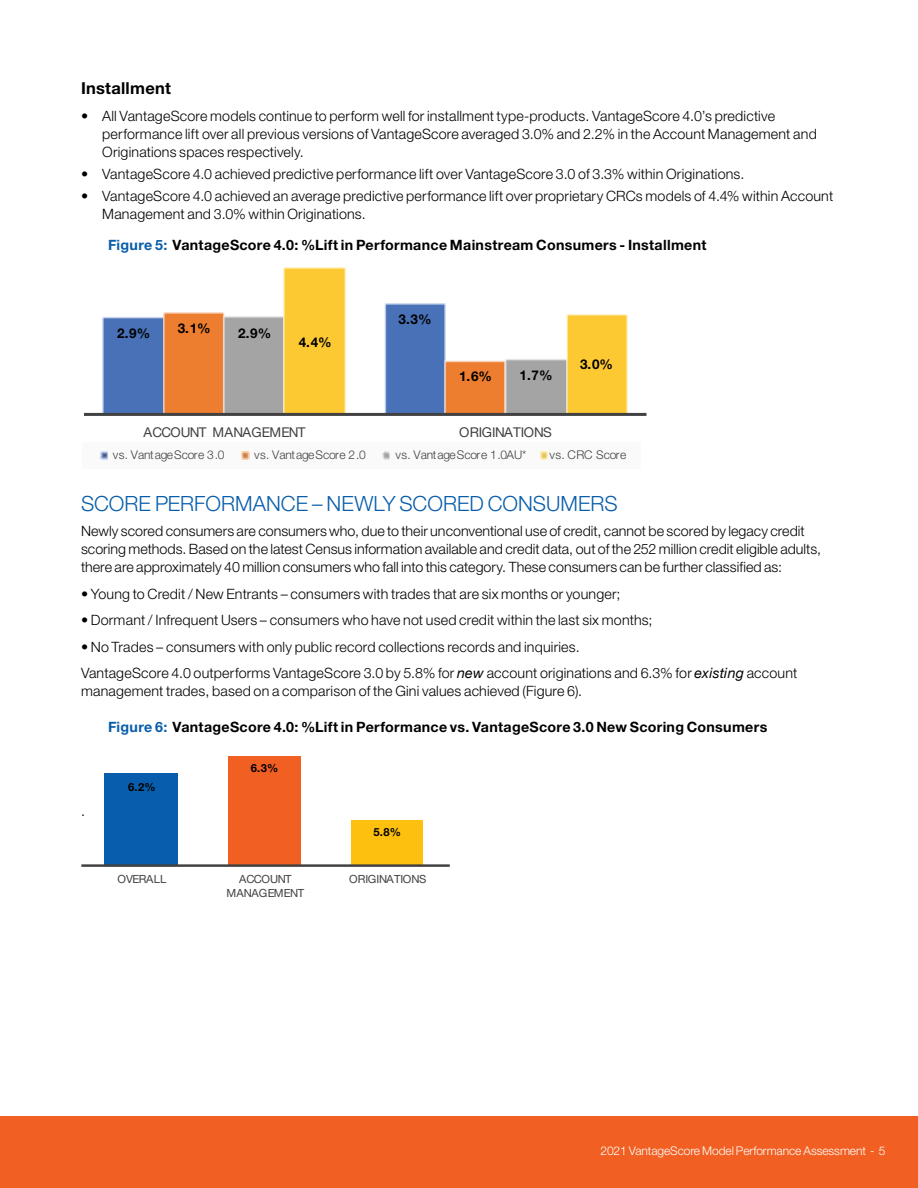
<style>
.page{position:relative;width:918px;height:1188px;background:#fff}
.page>*{position:absolute;margin:0;border:0;box-sizing:border-box;transform-origin:0 0}
.t1{font:300 21px "Helvetica Neue LT Std";color:#085daa}
.t2{font:700 16.5px "Helvetica Neue LT Std";letter-spacing:.015em;color:#000}
.t3{font:300 14.25px/18px "Helvetica Neue LT Std";letter-spacing:.01em;color:#000}
.t4{font:700 14.25px "Helvetica Neue LT Std";letter-spacing:.02em;color:#000}
.t5{font:700 13.5px "Helvetica Neue LT Std";color:#000}
.t6{font:13.5px "Helvetica Neue LT Std";letter-spacing:-.055em;color:#414141}
.t7{font:13.5px "Helvetica Neue LT Std";letter-spacing:-.025em;color:#414141}
.t8{font:300 12px "Helvetica Neue LT Std";letter-spacing:-.005em;color:#414141}
.t9{font:300 12px "Helvetica Neue LT Std";letter-spacing:-.005em;color:#fff}
.t10{font:11.25px "Helvetica Neue LT Std";letter-spacing:-.02em;color:#414141}
.t11{font:11.25px/13.8px "Helvetica Neue LT Std";letter-spacing:-.055em;color:#414141;text-align:center}
.t12{font:700 11.25px "Helvetica Neue LT Std";color:#000}
.s1{color:#085daa}
.s2{font-family:"Helvetica Neue";font-weight:400;font-style:italic}
</style>
<div class="page">
<div style="left:0;top:1116px;width:918px;height:72px;background:#f15f22"></div>
<img style="left:102px;top:303px;width:182px;height:110px">
<img style="left:164px;top:312px;width:120px;height:101px">
<div style="left:224px;top:317px;width:60px;height:96px;background:#a5a4a4"></div>
<img style="left:284px;top:267px;width:343px;height:146px">
<hr style="left:84px;top:413px;width:562px;height:3px;background:#414141">
<img style="left:100px;top:451px;width:448px;height:9px">
<svg style="left:101px;top:452px;width:7px;height:7px"></svg>
<svg style="left:242px;top:452px;width:7px;height:7px"></svg>
<svg style="left:383px;top:452px;width:7px;height:7px"></svg>
<svg style="left:540px;top:452px;width:8px;height:7px"></svg>
<div style="left:229px;top:756px;width:72px;height:109px;background:#f15f22"></div>
<div style="left:105px;top:773px;width:73px;height:92px;background:#085eac"></div>
<div style="left:351px;top:820px;width:71px;height:44px;background:#fec00f"></div>
<hr style="left:81px;top:864px;width:369px;height:3px;background:#414141">
<p class="t2" style="left:81px;top:78px;width:91px">Installment</p>
<p class="t3" style="left:102px;top:106px;width:716px;text-indent:-21px">• All VantageScore models continue to perform well for installment type-products. VantageScore 4.0’s predictive performance lift over all previous versions of VantageScore averaged 3.0% and 2.2% in the Account Management and<br>Originations spaces respectively.</p>
<p class="t3" style="left:81px;top:165px;width:665px">• VantageScore 4.0 achieved predictive performance lift over VantageScore 3.0 of 3.3% within Originations.</p>
<p class="t3" style="left:102px;top:187px;width:732px;text-indent:-21px">• VantageScore 4.0 achieved an average predictive performance lift over proprietary CRCs models of 4.4% within Account<br>Management and 3.0% within Originations.</p>
<p class="t4" style="left:108px;top:236px;width:600px"><span class="s1">Figure 5:</span> VantageScore 4.0: %Lift in Performance Mainstream Consumers - Installment</p>
<p class="t5" style="left:117px;top:325px;width:35px">2.9%</p>
<p class="t5" style="left:178px;top:320px;width:35px">3.1%</p>
<p class="t5" style="left:238px;top:325px;width:35px">2.9%</p>
<p class="t5" style="left:299px;top:334px;width:35px">4.4%</p>
<p class="t5" style="left:399px;top:311px;width:35px">3.3%</p>
<p class="t5" style="left:459px;top:368px;width:35px">1.6%</p>
<p class="t5" style="left:520px;top:367px;width:35px">1.7%</p>
<p class="t5" style="left:580px;top:356px;width:35px">3.0%</p>
<p class="t6" style="left:143px;top:424px;width:164px">ACCOUNT MANAGEMENT</p>
<p class="t7" style="left:459px;top:424px;width:94px">ORIGINATIONS</p>
<p class="t8" style="left:113px;top:448px;width:113px">vs. VantageScore 3.0</p>
<p class="t8" style="left:254px;top:448px;width:113px">vs. VantageScore 2.0</p>
<p class="t8" style="left:395px;top:448px;width:133px">vs. VantageScore 1.0AU*</p>
<p class="t8" style="left:550px;top:448px;width:78px">vs. CRC Score</p>
<h1 class="t1" style="left:81px;top:491px;width:538px">SCORE PERFORMANCE – NEWLY SCORED CONSUMERS</h1>
<p class="t3" style="left:81px;top:522px;width:742px">Newly scored consumers are consumers who, due to their unconventional use of credit, cannot be scored by legacy credit scoring methods. Based on the latest Census information available and credit data, out of the 252 million credit eligible adults, there are approximately 40 million consumers who fall into this category. These consumers can be further classified as:</p>
<p class="t3" style="left:81px;top:584px;width:541px">• Young to Credit / New Entrants – consumers with trades that are six months or younger;</p>
<p class="t3" style="left:81px;top:611px;width:573px">• Dormant / Infrequent Users – consumers who have not used credit within the last six months;</p>
<p class="t3" style="left:81px;top:633px;width:718px;line-height:26.5px">• No Trades – consumers with only public record collections records and inquiries.<br>VantageScore 4.0 outperforms VantageScore 3.0 by 5.8% for <span class="s2">new</span> account originations and 6.3% for <span class="s2">existing</span> account</p>
<p class="t3" style="left:81px;top:682px;width:503px">management trades, based on a comparison of the Gini values achieved (Figure 6).</p>
<p class="t4" style="left:108px;top:718px;width:661px"><span class="s1">Figure 6:</span> VantageScore 4.0: %Lift in Performance vs. VantageScore 3.0 New Scoring Consumers</p>
<p class="t3" style="left:81px;top:801px;width:5px">.</p>
<p class="t12" style="left:128px;top:780px;width:29px">6.2%</p>
<p class="t12" style="left:251px;top:761px;width:29px">6.3%</p>
<p class="t12" style="left:373px;top:825px;width:29px">5.8%</p>
<p class="t10" style="left:118px;top:872px;width:50px">OVERALL</p>
<p class="t11" style="left:227px;top:872px;width:79px">ACCOUNT<br>MANAGEMENT</p>
<p class="t10" style="left:349px;top:872px;width:79px">ORIGINATIONS</p>
<p class="t9" style="left:600px;top:1143px;width:286px">2021 VantageScore Model Performance Assessment - 5</p>
</div>
